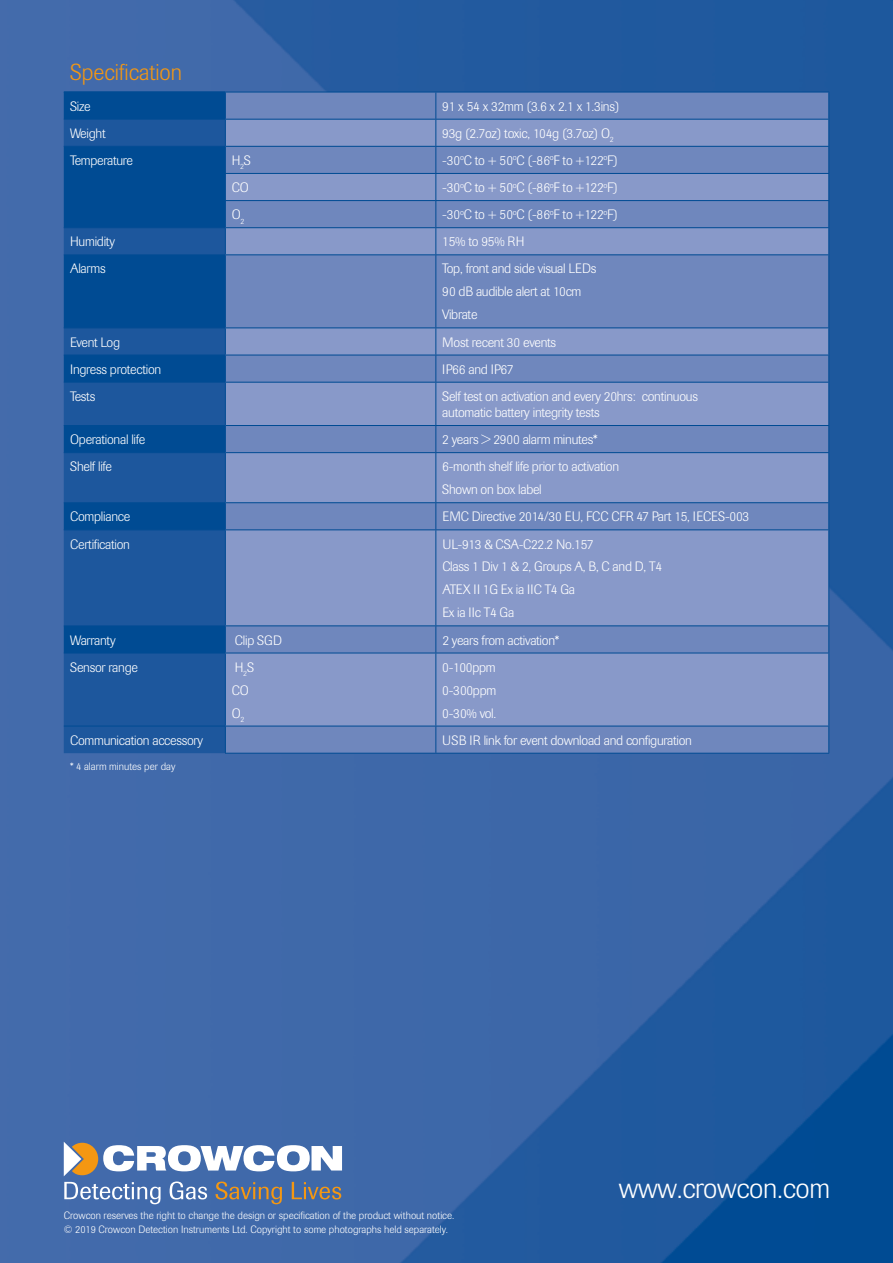
<style>
.page{position:relative;width:893px;height:1263px;background:#fff}
.page>*{position:absolute;margin:0;border:0;box-sizing:border-box;transform-origin:0 0}
.t1{font:300 28.5px "Imago";letter-spacing:-.01em;color:#fff}
.t2{font:300 22.95px "Imago";color:#f49712}
.t3{font:300 13.5px/23px "Imago";letter-spacing:-.02em;color:#fff}
.t4{font:300 10.5px "Imago";color:#fff}
</style>
<div class="page">
<img style="left:0;top:0;width:893px;height:1263px">
<div style="left:64px;top:93px;width:161px;height:26px;background:#004b93"></div>
<div style="left:226px;top:93px;width:602px;height:660px;background:#6f87bd"></div>
<svg style="left:64px;top:120px;width:161px;height:633px;background:#105198"></svg>
<svg style="left:226px;top:120px;width:602px;height:606px;background:#7d91c3"></svg>
<hr style="left:64px;top:119px;width:161px;height:1px;background:#004b93">
<hr style="left:64px;top:146px;width:161px;height:1px;background:#004b93">
<hr style="left:64px;top:227px;width:161px;height:1px;background:#004b93">
<hr style="left:64px;top:254px;width:161px;height:1px;background:#004b93">
<hr style="left:64px;top:327px;width:161px;height:1px;background:#004b93">
<hr style="left:64px;top:355px;width:161px;height:1px;background:#004b93">
<hr style="left:64px;top:382px;width:161px;height:1px;background:#004b93">
<hr style="left:64px;top:425px;width:161px;height:1px;background:#004b93">
<hr style="left:64px;top:452px;width:161px;height:1px;background:#004b93">
<hr style="left:64px;top:502px;width:161px;height:1px;background:#004b93">
<hr style="left:64px;top:529px;width:161px;height:1px;background:#004b93">
<hr style="left:64px;top:625px;width:161px;height:1px;background:#004b93">
<hr style="left:64px;top:653px;width:161px;height:1px;background:#004b93">
<hr style="left:64px;top:726px;width:161px;height:1px;background:#004b93">
<hr style="left:64px;top:91px;width:161px;height:2px;background:#004b93">
<hr style="left:225px;top:92px;width:211px;height:1px;background:#004b93">
<hr style="left:436px;top:92px;width:393px;height:1px;background:#004b93">
<hr style="left:225px;top:119px;width:211px;height:1px;background:#004b93">
<hr style="left:436px;top:119px;width:393px;height:1px;background:#004b93">
<hr style="left:225px;top:146px;width:211px;height:1px;background:#004b93">
<hr style="left:436px;top:146px;width:393px;height:1px;background:#004b93">
<hr style="left:225px;top:173px;width:211px;height:1px;background:#004b93">
<hr style="left:436px;top:173px;width:393px;height:1px;background:#004b93">
<hr style="left:225px;top:200px;width:211px;height:1px;background:#004b93">
<hr style="left:436px;top:200px;width:393px;height:1px;background:#004b93">
<hr style="left:225px;top:227px;width:211px;height:1px;background:#004b93">
<svg style="left:225px;top:92px;width:1px;height:162px"></svg>
<hr style="left:436px;top:227px;width:393px;height:1px;background:#004b93">
<svg style="left:435px;top:92px;width:1px;height:162px"></svg>
<svg style="left:828px;top:92px;width:1px;height:162px"></svg>
<hr style="left:225px;top:254px;width:211px;height:1px;background:#004b93">
<hr style="left:225px;top:255px;width:1px;height:72px;background:#004b93">
<hr style="left:436px;top:254px;width:393px;height:1px;background:#004b93">
<hr style="left:435px;top:255px;width:1px;height:72px;background:#004b93">
<hr style="left:828px;top:255px;width:1px;height:72px;background:#004b93">
<hr style="left:225px;top:327px;width:211px;height:1px;background:#004b93">
<hr style="left:436px;top:327px;width:393px;height:1px;background:#004b93">
<hr style="left:225px;top:355px;width:211px;height:1px;background:#004b93">
<svg style="left:225px;top:328px;width:1px;height:54px"></svg>
<hr style="left:436px;top:355px;width:393px;height:1px;background:#004b93">
<svg style="left:435px;top:328px;width:1px;height:54px"></svg>
<svg style="left:828px;top:328px;width:1px;height:54px"></svg>
<hr style="left:225px;top:382px;width:211px;height:1px;background:#004b93">
<hr style="left:225px;top:383px;width:1px;height:42px;background:#004b93">
<hr style="left:436px;top:382px;width:393px;height:1px;background:#004b93">
<hr style="left:435px;top:383px;width:1px;height:42px;background:#004b93">
<hr style="left:828px;top:383px;width:1px;height:42px;background:#004b93">
<hr style="left:225px;top:425px;width:211px;height:1px;background:#004b93">
<svg style="left:225px;top:426px;width:1px;height:26px"></svg>
<hr style="left:436px;top:425px;width:393px;height:1px;background:#004b93">
<svg style="left:435px;top:426px;width:1px;height:26px"></svg>
<svg style="left:828px;top:426px;width:1px;height:26px"></svg>
<hr style="left:225px;top:452px;width:211px;height:1px;background:#004b93">
<hr style="left:225px;top:453px;width:1px;height:49px;background:#004b93">
<hr style="left:436px;top:452px;width:393px;height:1px;background:#004b93">
<hr style="left:435px;top:453px;width:1px;height:49px;background:#004b93">
<hr style="left:828px;top:453px;width:1px;height:49px;background:#004b93">
<hr style="left:225px;top:502px;width:211px;height:1px;background:#004b93">
<svg style="left:225px;top:503px;width:1px;height:26px"></svg>
<hr style="left:436px;top:502px;width:393px;height:1px;background:#004b93">
<svg style="left:435px;top:503px;width:1px;height:26px"></svg>
<svg style="left:828px;top:503px;width:1px;height:26px"></svg>
<hr style="left:225px;top:529px;width:211px;height:1px;background:#004b93">
<hr style="left:225px;top:530px;width:1px;height:95px;background:#004b93">
<hr style="left:436px;top:529px;width:393px;height:1px;background:#004b93">
<hr style="left:435px;top:530px;width:1px;height:95px;background:#004b93">
<hr style="left:828px;top:530px;width:1px;height:95px;background:#004b93">
<hr style="left:225px;top:625px;width:211px;height:1px;background:#004b93">
<svg style="left:225px;top:626px;width:1px;height:27px"></svg>
<hr style="left:436px;top:625px;width:393px;height:1px;background:#004b93">
<svg style="left:435px;top:626px;width:1px;height:27px"></svg>
<svg style="left:828px;top:626px;width:1px;height:27px"></svg>
<hr style="left:225px;top:653px;width:211px;height:1px;background:#004b93">
<hr style="left:225px;top:653px;width:1px;height:73px;background:#004b93">
<hr style="left:436px;top:653px;width:393px;height:1px;background:#004b93">
<hr style="left:435px;top:653px;width:1px;height:73px;background:#004b93">
<hr style="left:828px;top:653px;width:1px;height:73px;background:#004b93">
<hr style="left:225px;top:726px;width:211px;height:1px;background:#004b93">
<svg style="left:225px;top:726px;width:1px;height:27px"></svg>
<hr style="left:436px;top:726px;width:393px;height:1px;background:#004b93">
<svg style="left:435px;top:726px;width:1px;height:27px"></svg>
<svg style="left:828px;top:726px;width:1px;height:27px"></svg>
<hr style="left:225px;top:753px;width:211px;height:1px;background:#004b93">
<hr style="left:436px;top:753px;width:393px;height:1px;background:#004b93">
<svg style="left:64px;top:1142px;width:278px;height:62px"></svg>
<h2 class="t2" style="left:70px;top:59px;width:113px">Specification</h2>
<p class="t3" style="left:70px;top:95px;width:22px">Size</p>
<p class="t3" style="left:442px;top:95px;width:179px">91 x 54 x 32mm (3.6 x 2.1 x 1.3ins)</p>
<p class="t3" style="left:70px;top:122px;width:37px">Weight</p>
<p class="t3" style="left:442px;top:122px;width:173px">93g (2.7oz) toxic, 104g (3.7oz) O<sub>2</sub></p>
<p class="t3" style="left:70px;top:149px;width:64px">Temperature</p>
<p class="t3" style="left:232px;top:149px;width:21px">H<sub>2</sub>S</p>
<p class="t3" style="left:442px;top:149px;width:177px">-30<sup>o</sup>C to + 50<sup>o</sup>C (-86<sup>o</sup>F to +122<sup>o</sup>F)</p>
<p class="t3" style="left:232px;top:176px;width:19px">CO</p>
<p class="t3" style="left:442px;top:176px;width:177px">-30<sup>o</sup>C to + 50<sup>o</sup>C (-86<sup>o</sup>F to +122<sup>o</sup>F)</p>
<p class="t3" style="left:232px;top:203px;width:14px">O<sub>2</sub></p>
<p class="t3" style="left:442px;top:203px;width:177px">-30<sup>o</sup>C to + 50<sup>o</sup>C (-86<sup>o</sup>F to +122<sup>o</sup>F)</p>
<p class="t3" style="left:70px;top:230px;width:46px">Humidity</p>
<p class="t3" style="left:442px;top:230px;width:84px">15% to 95% RH</p>
<p class="t3" style="left:70px;top:258px;width:37px">Alarms</p>
<p class="t3" style="left:442px;top:258px;width:156px">Top, front and side visual LEDs<br>90 dB audible alert at 10cm<br>Vibrate</p>
<p class="t3" style="left:70px;top:331px;width:51px">Event Log</p>
<p class="t3" style="left:442px;top:331px;width:115px">Most recent 30 events</p>
<p class="t3" style="left:70px;top:358px;width:93px">Ingress protection</p>
<p class="t3" style="left:442px;top:358px;width:73px">IP66 and IP67</p>
<p class="t3" style="left:70px;top:385px;width:27px">Tests</p>
<p class="t3" style="left:442px;top:388px;width:257px;line-height:16.2px">Self test on activation and every 20hrs: continuous automatic battery integrity tests</p>
<p class="t3" style="left:70px;top:428px;width:76px">Operational life</p>
<p class="t3" style="left:442px;top:428px;width:157px">2 years &gt; 2900 alarm minutes*</p>
<p class="t3" style="left:70px;top:455px;width:43px">Shelf life</p>
<p class="t3" style="left:442px;top:455px;width:178px">6-month shelf life prior to activation<br>Shown on box label</p>
<p class="t3" style="left:70px;top:505px;width:61px">Compliance</p>
<p class="t3" style="left:442px;top:505px;width:308px">EMC Directive 2014/30 EU, FCC CFR 47 Part 15, IECES-003</p>
<p class="t3" style="left:70px;top:533px;width:61px">Certification</p>
<p class="t3" style="left:442px;top:533px;width:221px">UL-913 &amp; CSA-C22.2 No.157<br>Class 1 Div 1 &amp; 2, Groups A, B, C and D, T4<br>ATEX II 1G Ex ia IIC T4 Ga<br>Ex ia IIc T4 Ga</p>
<p class="t3" style="left:70px;top:629px;width:47px">Warranty</p>
<p class="t3" style="left:235px;top:629px;width:49px">Clip SGD</p>
<p class="t3" style="left:442px;top:629px;width:118px">2 years from activation*</p>
<p class="t3" style="left:70px;top:656px;width:69px">Sensor range</p>
<p class="t3" style="left:232px;top:656px;width:24px">H<sub>2</sub>S<br>CO<br>O<sub>2</sub></p>
<p class="t3" style="left:442px;top:656px;width:56px;text-align:justify">0-100ppm 0-300ppm 0-30% vol.</p>
<p class="t3" style="left:70px;top:729px;width:134px">Communication accessory</p>
<p class="t3" style="left:442px;top:729px;width:251px">USB IR link for event download and configuration</p>
<p class="t4" style="left:70px;top:760px;width:107px">* 4 alarm minutes per day</p>
<p class="t4" style="left:64px;top:1209px;width:392px">Crowcon reserves the right to change the design or specification of the product without notice.</p>
<p class="t4" style="left:64px;top:1223px;width:386px">© 2019 Crowcon Detection Instruments Ltd. Copyright to some photographs held separately.</p>
<h1 class="t1" style="left:619px;top:1172px;width:213px">www.crowcon.com</h1>
</div>
